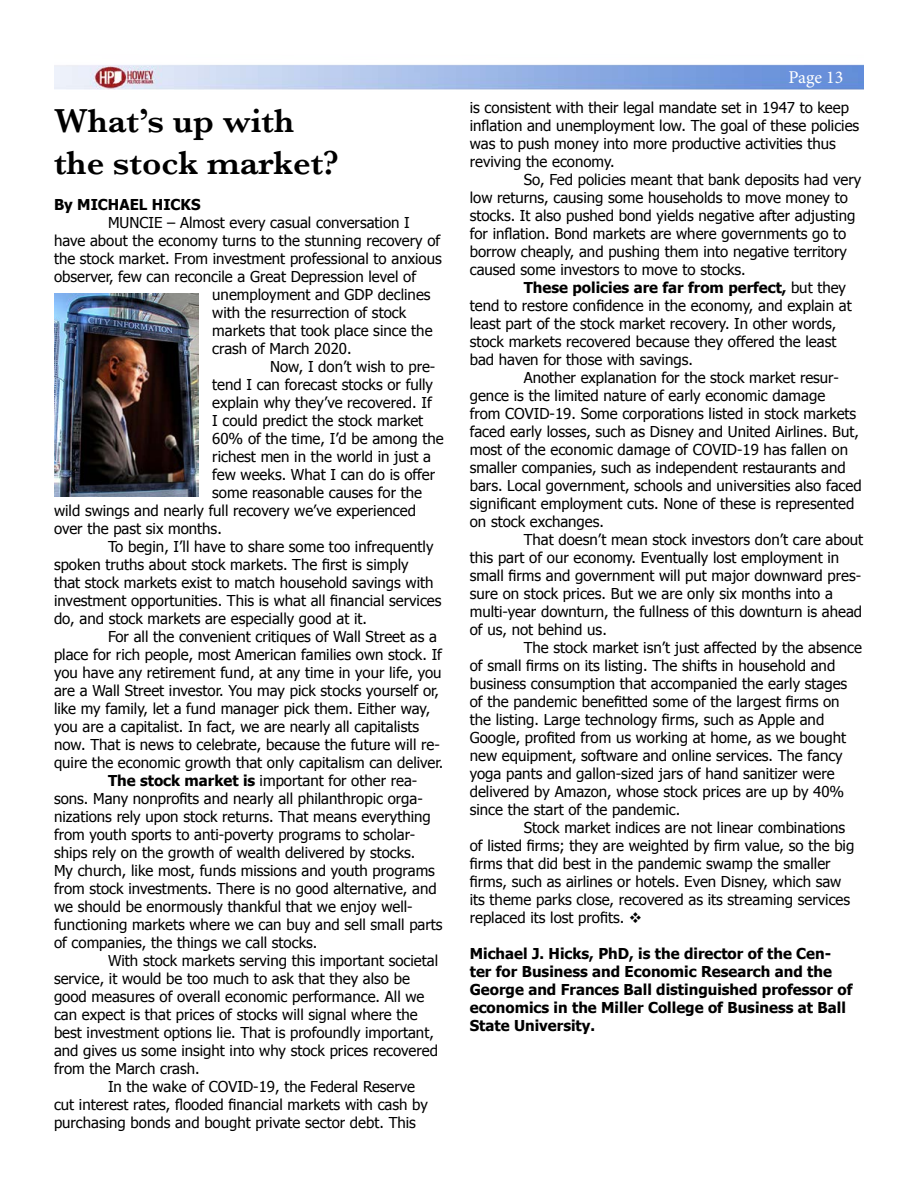
<style>
.page{position:relative;width:918px;height:1188px;background:#fff}
.page>*{position:absolute;margin:0;border:0;box-sizing:border-box;transform-origin:0 0}
.t1{font:600 34.5px/41.4px "Baskerville";color:#000}
.t2{font:18px "Minion Pro";letter-spacing:-.005em;color:#fff}
.t3{font:15px/18px "Tahoma";color:#000}
.t4{font:700 15px/18px "Tahoma";color:#000}
.s1{font-weight:700}
</style>
<div class="page">
<img style="left:54px;top:64px;width:810px;height:26px">
<img style="left:54px;top:294px;width:145px;height:203px">
<h1 class="t1" style="left:54px;top:100px;width:286px">What’s up with the stock market?</h1>
<p class="t4" style="left:54px;top:194px;width:148px">By MICHAEL HICKS</p>
<p class="t3" style="left:108px;top:213px;width:303px">MUNCIE – Almost every casual conversation I</p>
<p class="t3" style="left:54px;top:231px;width:388px">have about the economy turns to the stunning recovery of</p>
<p class="t3" style="left:54px;top:249px;width:389px">the stock market. From investment professional to anxious</p>
<p class="t3" style="left:54px;top:267px;width:364px">observer, few can reconcile a Great Depression level of</p>
<p class="t3" style="left:212px;top:285px;width:220px">unemployment and GDP declines</p>
<p class="t3" style="left:212px;top:303px;width:195px">with the resurrection of stock</p>
<p class="t3" style="left:212px;top:321px;width:222px">markets that took place since the</p>
<p class="t3" style="left:212px;top:339px;width:141px">crash of March 2020.</p>
<p class="t3" style="left:270px;top:357px;width:167px">Now, I don’t wish to pre-</p>
<p class="t3" style="left:212px;top:375px;width:222px">tend I can forecast stocks or fully</p>
<p class="t3" style="left:212px;top:393px;width:221px">explain why they’ve recovered. If</p>
<p class="t3" style="left:212px;top:411px;width:212px">I could predict the stock market</p>
<p class="t3" style="left:212px;top:429px;width:233px">60% of the time, I’d be among the</p>
<p class="t3" style="left:212px;top:447px;width:220px">richest men in the world in just a</p>
<p class="t3" style="left:212px;top:465px;width:224px">few weeks. What I can do is offer</p>
<p class="t3" style="left:212px;top:483px;width:211px">some reasonable causes for the</p>
<p class="t3" style="left:54px;top:501px;width:364px">wild swings and nearly full recovery we’ve experienced</p>
<p class="t3" style="left:54px;top:519px;width:169px">over the past six months.</p>
<p class="t3" style="left:108px;top:537px;width:327px">To begin, I’ll have to share some too infrequently</p>
<p class="t3" style="left:54px;top:555px;width:356px">spoken truths about stock markets. The first is simply</p>
<p class="t3" style="left:54px;top:573px;width:381px">that stock markets exist to match household savings with</p>
<p class="t3" style="left:54px;top:591px;width:389px">investment opportunities. This is what all financial services</p>
<p class="t3" style="left:54px;top:609px;width:315px">do, and stock markets are especially good at it.</p>
<p class="t3" style="left:108px;top:627px;width:330px">For all the convenient critiques of Wall Street as a</p>
<p class="t3" style="left:54px;top:645px;width:390px">place for rich people, most American families own stock. If</p>
<p class="t3" style="left:54px;top:663px;width:389px">you have any retirement fund, at any time in your life, you</p>
<p class="t3" style="left:54px;top:681px;width:387px">are a Wall Street investor. You may pick stocks yourself or,</p>
<p class="t3" style="left:54px;top:699px;width:378px">like my family, let a fund manager pick them. Either way,</p>
<p class="t3" style="left:54px;top:717px;width:367px">you are a capitalist. In fact, we are nearly all capitalists</p>
<p class="t3" style="left:54px;top:735px;width:387px">now. That is news to celebrate, because the future will re-</p>
<p class="t3" style="left:54px;top:753px;width:391px">quire the economic growth that only capitalism can deliver.</p>
<p class="t3" style="left:108px;top:771px;width:311px"><span class="s1">The stock market is</span> important for other rea-</p>
<p class="t3" style="left:54px;top:789px;width:370px">sons. Many nonprofits and nearly all philanthropic orga-</p>
<p class="t3" style="left:54px;top:807px;width:378px">nizations rely upon stock returns. That means everything</p>
<p class="t3" style="left:54px;top:825px;width:363px">from youth sports to anti-poverty programs to scholar-</p>
<p class="t3" style="left:54px;top:843px;width:363px">ships rely on the growth of wealth delivered by stocks.</p>
<p class="t3" style="left:54px;top:861px;width:382px">My church, like most, funds missions and youth programs</p>
<p class="t3" style="left:54px;top:879px;width:384px">from stock investments. There is no good alternative, and</p>
<p class="t3" style="left:54px;top:897px;width:360px">we should be enormously thankful that we enjoy well-</p>
<p class="t3" style="left:54px;top:915px;width:390px">functioning markets where we can buy and sell small parts</p>
<p class="t3" style="left:54px;top:933px;width:265px">of companies, the things we call stocks.</p>
<p class="t3" style="left:108px;top:951px;width:332px">With stock markets serving this important societal</p>
<p class="t3" style="left:54px;top:969px;width:357px">service, it would be too much to ask that they also be</p>
<p class="t3" style="left:54px;top:987px;width:372px">good measures of overall economic performance. All we</p>
<p class="t3" style="left:54px;top:1005px;width:365px">can expect is that prices of stocks will signal where the</p>
<p class="t3" style="left:54px;top:1023px;width:381px">best investment options lie. That is profoundly important,</p>
<p class="t3" style="left:54px;top:1041px;width:385px">and gives us some insight into why stock prices recovered</p>
<p class="t3" style="left:54px;top:1059px;width:147px">from the March crash.</p>
<p class="t3" style="left:108px;top:1077px;width:309px">In the wake of COVID-19, the Federal Reserve</p>
<p class="t3" style="left:54px;top:1095px;width:375px">cut interest rates, flooded financial markets with cash by</p>
<p class="t3" style="left:54px;top:1113px;width:363px">purchasing bonds and bought private sector debt. This</p>
<p class="t2" style="left:789px;top:65px;width:56px">Page 13</p>
<p class="t3" style="left:470px;top:98px;width:391px">is consistent with their legal mandate set in 1947 to keep inflation and unemployment low. The goal of these policies was to push money into more productive activities thus reviving the economy.</p>
<p class="t3" style="left:470px;top:170px;width:393px;text-indent:54px">So, Fed policies meant that bank deposits had very low returns, causing some households to move money to stocks. It also pushed bond yields negative after adjusting for inflation. Bond markets are where governments go to borrow cheaply, and pushing them into negative territory caused some investors to move to stocks.</p>
<p class="t3" style="left:470px;top:278px;width:383px;text-indent:54px"><span class="s1">These policies are far from perfect,</span> but they tend to restore confidence in the economy, and explain at least part of the stock market recovery. In other words, stock markets recovered because they offered the least bad haven for those with savings.</p>
<p class="t3" style="left:470px;top:368px;width:393px;text-indent:54px">Another explanation for the stock market resur&shy;gence is the limited nature of early economic damage<br>from COVID-19. Some corporations listed in stock markets faced early losses, such as Disney and United Airlines. But, most of the economic damage of COVID-19 has fallen on smaller companies, such as independent restaurants and bars. Local government, schools and universities also faced significant employment cuts. None of these is represented on stock exchanges.</p>
<p class="t3" style="left:470px;top:530px;width:395px;text-indent:54px">That doesn’t mean stock investors don’t care about this part of our economy. Eventually lost employment in small firms and government will put major downward pres&shy;sure on stock prices. But we are only six months into a multi-year downturn, the fullness of this downturn is ahead of us, not behind us.</p>
<p class="t3" style="left:470px;top:638px;width:394px;text-indent:54px">The stock market isn’t just affected by the absence of small firms on its listing. The shifts in household and business consumption that accompanied the early stages of the pandemic benefitted some of the largest firms on the listing. Large technology firms, such as Apple and Google, profited from us working at home, as we bought new equipment, software and online services. The fancy yoga pants and gallon-sized jars of hand sanitizer were delivered by Amazon, whose stock prices are up by 40% since the start of the pandemic.</p>
<p class="t3" style="left:470px;top:818px;width:386px;text-indent:54px">Stock market indices are not linear combinations of listed firms; they are weighted by firm value, so the big firms that did best in the pandemic swamp the smaller firms, such as airlines or hotels. Even Disney, which saw its theme parks close, recovered as its streaming services replaced its lost profits. ❖</p>
<p class="t4" style="left:470px;top:944px;width:384px">Michael J. Hicks, PhD, is the director of the Cen&shy;ter for Business and Economic Research and the George and Frances Ball distinguished professor of economics in the Miller College of Business at Ball State University.</p>
</div>
